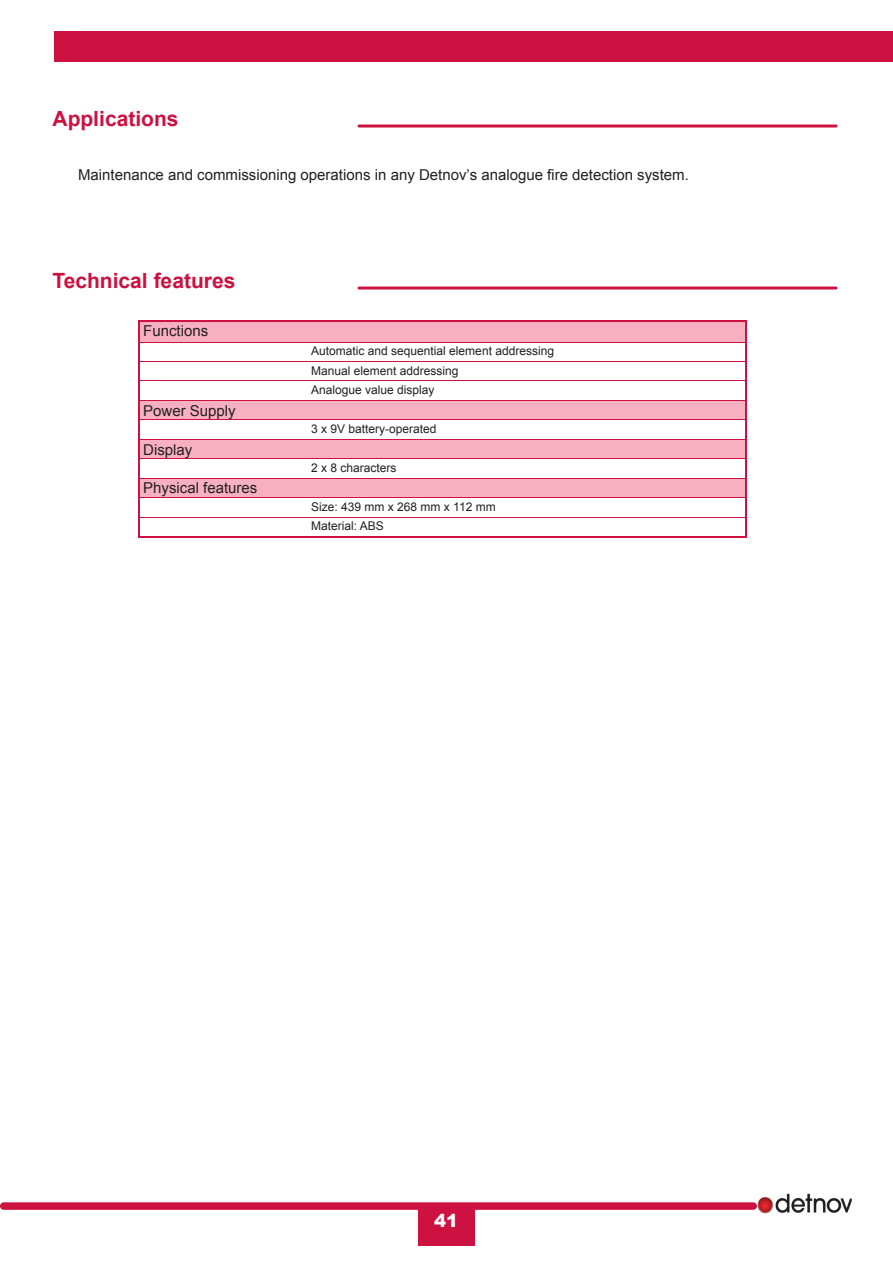
<style>
.page{position:relative;width:893px;height:1263px;background:#fff}
.page>*{position:absolute;margin:0;border:0;box-sizing:border-box;transform-origin:0 0}
.t1{font:700 21px "Arial";color:#cd1141}
.t2{font:900 18px "Arial";color:#fff}
.t3{font:15px "Arial";color:#231f20}
.t4{font:12px/19.5px "Arial";color:#231f20}
</style>
<div class="page">
<div style="left:54px;top:32px;width:839px;height:30px;background:#cd1141"></div>
<div style="left:0;top:1202px;width:757px;height:8px;background:#cd1141;border-radius:4px"></div>
<div style="left:418px;top:1209px;width:56px;height:37px;background:#cd1141"></div>
<img style="left:755px;top:1193px;width:97px;height:21px">
<svg style="left:755px;top:1203px;width:2px;height:6px"></svg>
<hr style="left:357px;top:287px;width:480px;height:3px;background:#cd1141;border-radius:2px">
<hr style="left:357px;top:125px;width:480px;height:3px;background:#cd1141;border-radius:2px">
<div style="left:140px;top:321px;width:605px;height:21px;background:#f7b0c2"></div>
<hr style="left:138px;top:320px;width:169px;height:1px;background:#cd1141">
<hr style="left:138px;top:321px;width:2px;height:21px;background:#cd1141">
<hr style="left:307px;top:320px;width:440px;height:1px;background:#cd1141">
<hr style="left:745px;top:321px;width:2px;height:21px;background:#cd1141">
<hr style="left:138px;top:342px;width:2px;height:20px;background:#cd1141">
<hr style="left:745px;top:342px;width:2px;height:20px;background:#cd1141">
<svg style="left:138px;top:362px;width:609px;height:174px"></svg>
<hr style="left:138px;top:536px;width:169px;height:1px;background:#cd1141">
<hr style="left:307px;top:536px;width:440px;height:1px;background:#cd1141">
<hr style="left:140px;top:342px;width:167px;height:1px;background:#cd1141">
<hr style="left:307px;top:342px;width:438px;height:1px;background:#cd1141">
<hr style="left:140px;top:361px;width:167px;height:1px;background:#cd1141">
<hr style="left:307px;top:361px;width:438px;height:1px;background:#cd1141">
<hr style="left:140px;top:381px;width:167px;height:1px;background:#cd1141">
<hr style="left:307px;top:381px;width:438px;height:1px;background:#cd1141">
<hr style="left:140px;top:400px;width:167px;height:1px;background:#cd1141">
<hr style="left:307px;top:400px;width:438px;height:1px;background:#cd1141">
<hr style="left:140px;top:420px;width:167px;height:1px;background:#cd1141">
<hr style="left:307px;top:420px;width:438px;height:1px;background:#cd1141">
<hr style="left:140px;top:439px;width:167px;height:1px;background:#cd1141">
<hr style="left:307px;top:439px;width:438px;height:1px;background:#cd1141">
<hr style="left:140px;top:459px;width:167px;height:1px;background:#cd1141">
<hr style="left:307px;top:459px;width:438px;height:1px;background:#cd1141">
<hr style="left:140px;top:478px;width:167px;height:1px;background:#cd1141">
<hr style="left:307px;top:478px;width:438px;height:1px;background:#cd1141">
<hr style="left:140px;top:497px;width:167px;height:1px;background:#cd1141">
<hr style="left:307px;top:497px;width:438px;height:1px;background:#cd1141">
<hr style="left:140px;top:517px;width:167px;height:1px;background:#cd1141">
<hr style="left:307px;top:517px;width:438px;height:1px;background:#cd1141">
<h1 class="t1" style="left:52px;top:105px;width:128px">Applications</h1>
<p class="t3" style="left:78px;top:165px;width:612px">Maintenance and commissioning operations in any Detnov’s analogue fire detection system.</p>
<h1 class="t1" style="left:52px;top:267px;width:184px">Technical features</h1>
<p class="t3" style="left:143px;top:321px;width:67px">Functions</p>
<p class="t3" style="left:143px;top:400px;width:94px">Power Supply</p>
<p class="t3" style="left:143px;top:439px;width:51px">Display</p>
<p class="t3" style="left:143px;top:478px;width:116px">Physical features</p>
<p class="t4" style="left:311px;top:341px;width:244px">Automatic and sequential element addressing<br>Manual element addressing<br>Analogue value display</p>
<p class="t4" style="left:311px;top:419px;width:127px">3 x 9V battery-operated</p>
<p class="t4" style="left:311px;top:458px;width:87px">2 x 8 characters</p>
<p class="t4" style="left:311px;top:497px;width:186px">Size: 439 mm x 268 mm x 112 mm<br>Material: ABS</p>
<h2 class="t2" style="left:434px;top:1207px;width:26px">41</h2>
</div>
